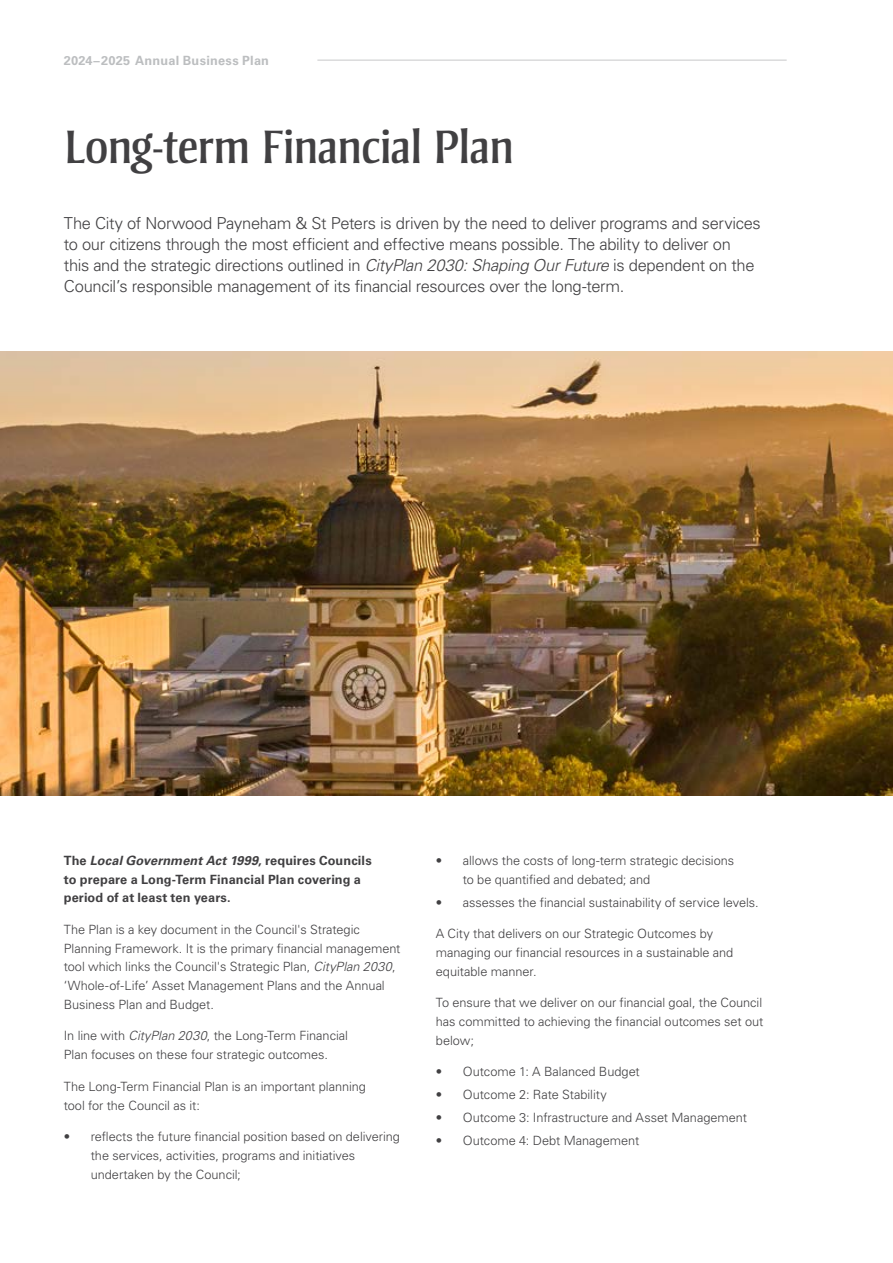
<style>
.page{position:relative;width:893px;height:1263px;background:#fff}
.page>*{position:absolute;margin:0;border:0;box-sizing:border-box;transform-origin:0 0}
.Heading{font:48px "Strayhorn MT Pro";letter-spacing:-.025em;color:#414042}
.Opening_Para{font:300 16.5px/21px "Univers LT Pro 45";letter-spacing:-.02em;color:#414042}
.Body_Copy{font:300 12.75px/18.8px "Univers LT Pro 45";letter-spacing:-.005em;color:#414042}
.Body_Copy-2{font:700 12.75px/18.8px "Univers LT Pro 65";letter-spacing:.01em;color:#414042}
.t1{font:700 12.75px "Univers LT Pro 65";letter-spacing:.02em;color:#bcbec0}
.s1{font-style:italic}
</style>
<div class="page">
<hr style="left:317px;top:60px;width:470px;height:1px;background:#c7c8ca">
<img style="left:0;top:351px;width:893px;height:445px">
<p class="t1" style="left:64px;top:52px;width:207px">2024–2025 Annual Business Plan</p>
<p class="Heading" style="left:64px;top:118px;width:452px">Long-term Financial Plan</p>
<p class="Opening_Para" style="left:64px;top:212px;width:698px">The City of Norwood Payneham &amp; St Peters is driven by the need to deliver programs and services to our citizens through the most efficient and effective means possible. The ability to deliver on<br>this and the strategic directions outlined in <span class="s1">CityPlan 2030: Shaping Our Future</span> is dependent on the Council’s responsible management of its financial resources over the long-term.</p>
<p class="Body_Copy-2" style="left:64px;top:850px;width:309px">The <span class="s1">Local Government Act 1999</span>, requires Councils to prepare a Long-Term Financial Plan covering a period of at least ten years.</p>
<p class="Body_Copy" style="left:64px;top:920px;width:338px">The Plan is a key document in the Council's Strategic Planning Framework. It is the primary financial management tool which links the Council's Strategic Plan, <span class="s1">CityPlan 2030</span>, ‘Whole-of-Life’ Asset Management Plans and the Annual Business Plan and Budget.</p>
<p class="Body_Copy" style="left:64px;top:1026px;width:286px">In line with <span class="s1">CityPlan 2030</span>, the Long-Term Financial<br>Plan focuses on these four strategic outcomes.</p>
<p class="Body_Copy" style="left:64px;top:1076px;width:304px">The Long-Term Financial Plan is an important planning tool for the Council as it:</p>
<p class="Body_Copy" style="left:91px;top:1127px;width:311px;text-indent:-27px">• reflects the future financial position based on delivering the services, activities, programs and initiatives undertaken by the Council;</p>
<p class="Body_Copy" style="left:463px;top:851px;width:273px;text-indent:-27px">• allows the costs of long-term strategic decisions to be quantified and debated; and</p>
<p class="Body_Copy" style="left:436px;top:892px;width:324px">• assesses the financial sustainability of service levels.</p>
<p class="Body_Copy" style="left:436px;top:924px;width:299px">A City that delivers on our Strategic Outcomes by managing our financial resources in a sustainable and equitable manner.</p>
<p class="Body_Copy" style="left:436px;top:993px;width:329px;text-align:justify">To ensure that we deliver on our financial goal, the Council has committed to achieving the financial outcomes set out below;</p>
<p class="Body_Copy" style="left:436px;top:1062px;width:206px">• Outcome 1: A Balanced Budget</p>
<p class="Body_Copy" style="left:436px;top:1085px;width:172px">• Outcome 2: Rate Stability</p>
<p class="Body_Copy" style="left:436px;top:1108px;width:313px">• Outcome 3: Infrastructure and Asset Management</p>
<p class="Body_Copy" style="left:436px;top:1131px;width:205px">• Outcome 4: Debt Management</p>
</div>
